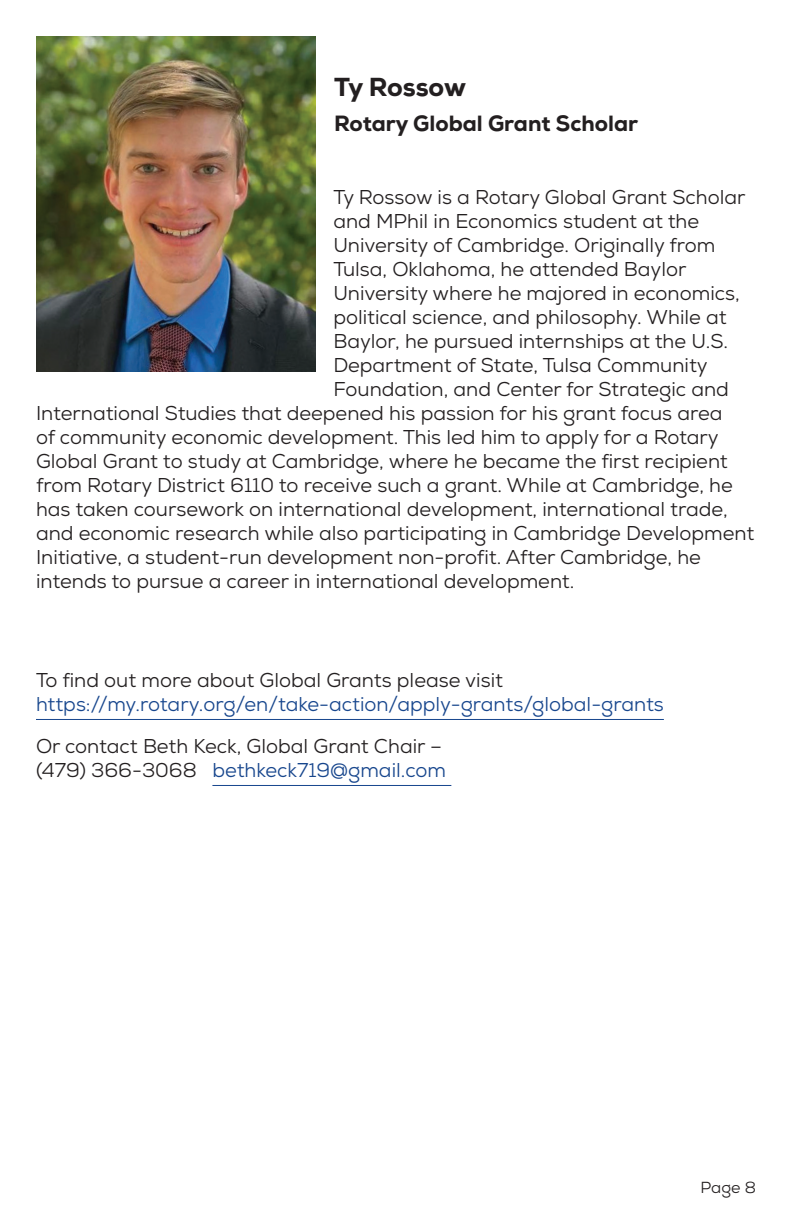
<style>
.page{position:relative;width:792px;height:1224px;background:#fff}
.page>*{position:absolute;margin:0;border:0;box-sizing:border-box;transform-origin:0 0}
.title_Name{font:800 26px "Nexa";letter-spacing:-.005em;color:#231f20}
.titles{font:800 22px "Nexa";color:#231f20}
.body_Nexa_10{font:20px/24px "Nexa";color:#231f20}
.body_Nexa_10-2{font:20px/24px "Nexa";color:#17468d}
.t1{font:16px "Nexa";color:#231f20}
.s1{color:#231f20}
.s2{color:#17468d}
</style>
<div class="page">
<img style="left:36px;top:36px;width:279px;height:336px">
<hr style="left:36px;top:719px;width:628px;height:1px;background:#17468d">
<hr style="left:212px;top:785px;width:239px;height:1px;background:#17468d">
<p class="title_Name" style="left:334px;top:70px;width:133px">Ty Rossow</p>
<p class="titles" style="left:334px;top:109px;width:306px">Rotary Global Grant Scholar</p>
<p class="body_Nexa_10" style="left:333px;top:185px;width:414px">Ty Rossow is a Rotary Global Grant Scholar</p>
<p class="body_Nexa_10" style="left:333px;top:209px;width:367px">and MPhil in Economics student at the</p>
<p class="body_Nexa_10" style="left:333px;top:233px;width:384px">University of Cambridge. Originally from</p>
<p class="body_Nexa_10" style="left:333px;top:257px;width:355px">Tulsa, Oklahoma, he attended Baylor</p>
<p class="body_Nexa_10" style="left:333px;top:281px;width:408px">University where he majored in economics,</p>
<p class="body_Nexa_10" style="left:333px;top:305px;width:395px">political science, and philosophy. While at</p>
<p class="body_Nexa_10" style="left:333px;top:329px;width:396px">Baylor, he pursued internships at the U.S.</p>
<p class="body_Nexa_10" style="left:333px;top:353px;width:376px">Department of State, Tulsa Community</p>
<p class="body_Nexa_10" style="left:333px;top:377px;width:397px">Foundation, and Center for Strategic and</p>
<p class="body_Nexa_10" style="left:36px;top:401px;width:688px">International Studies that deepened his passion for his grant focus area</p>
<p class="body_Nexa_10" style="left:36px;top:425px;width:684px">of community economic development. This led him to apply for a Rotary</p>
<p class="body_Nexa_10" style="left:36px;top:449px;width:693px">Global Grant to study at Cambridge, where he became the first recipient</p>
<p class="body_Nexa_10" style="left:36px;top:473px;width:698px">from Rotary District 6110 to receive such a grant. While at Cambridge, he</p>
<p class="body_Nexa_10" style="left:36px;top:497px;width:693px">has taken coursework on international development, international trade,</p>
<p class="body_Nexa_10" style="left:36px;top:521px;width:720px">and economic research while also participating in Cambridge Development</p>
<p class="body_Nexa_10" style="left:36px;top:545px;width:666px">Initiative, a student-run development non-profit. After Cambridge, he</p>
<p class="body_Nexa_10" style="left:36px;top:569px;width:540px">intends to pursue a career in international development.</p>
<p class="body_Nexa_10-2" style="left:36px;top:669px;width:629px"><span class="s1">To find out more about Global Grants please visit </span>https://my.rotary.org/en/take-action/apply-grants/global-grants</p>
<p class="body_Nexa_10" style="left:36px;top:735px;width:412px">Or contact Beth Keck, Global Grant Chair – (479) 366-3068 <span class="s2">bethkeck719@gmail.com</span></p>
<p class="t1" style="left:701px;top:1177px;width:57px">Page 8</p>
</div>
